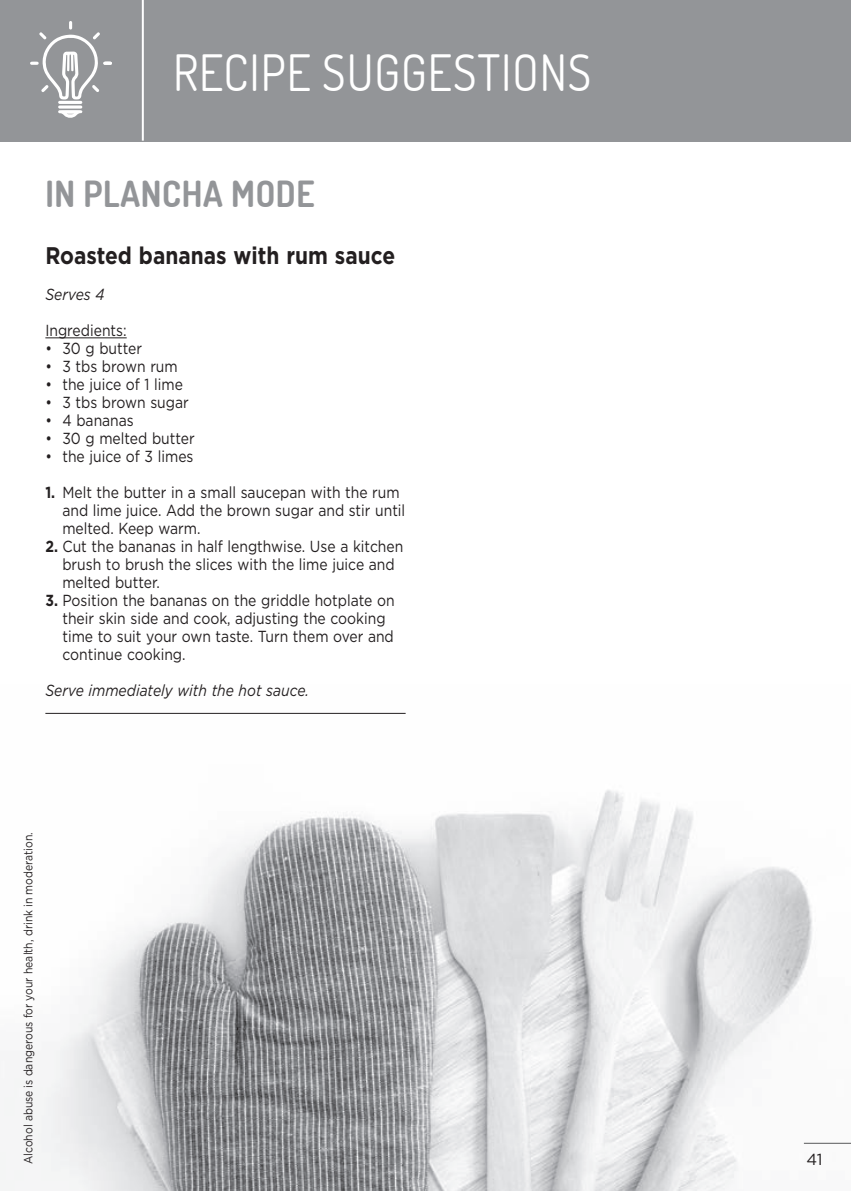
<style>
.page{position:relative;width:851px;height:1191px;background:#fff}
.page>*{position:absolute;margin:0;border:0;box-sizing:border-box;transform-origin:0 0}
.t1{font:50px "Dosis";letter-spacing:.02em;color:#fff;scale:.95 1}
.t2{font:700 36px "Dosis";color:#939598;scale:.95 1}
.t3{font:700 24px "Gotham HTF";color:#231f20;scale:.87 1}
.t4{font:16px/18px "Gotham HTF";color:#231f20;scale:.87 1}
.t5{font:italic 16px "Gotham HTF";color:#231f20;scale:.87 1}
.t6{font:16px "Gotham HTF";color:#231f20}
.t7{font:12px "Gotham HTF";color:#231f20;scale:.87 1}
.s1{font-weight:700}
</style>
<div class="page">
<img style="left:0;top:712px;width:850px;height:479px">
<hr style="left:803px;top:1142px;width:47px;height:1px;background:#57585a">
<div style="left:0;top:0;width:850px;height:142px;background:#939598"></div>
<svg style="left:30px;top:21px;width:82px;height:97px"></svg>
<hr style="left:142px;top:0;width:2px;height:141px;background:#fff">
<hr style="left:45px;top:337px;width:82px;height:1px;background:#231f20">
<hr style="left:45px;top:713px;width:360px;height:1px;background:#231f20">
<h1 class="t1" style="left:173px;top:40px;width:22px">RECI</h1>
<h1 class="t1" style="left:261px;top:40px;width:197px">PE SUGGESTI</h1>
<h1 class="t1" style="left:512px;top:40px;width:81px">ONS</h1>
<h2 class="t2" style="left:45px;top:171px;width:62px">IN PLANCHA</h2>
<h2 class="t2" style="left:231px;top:171px;width:23px">MODE</h2>
<h3 class="t3" style="left:45px;top:241px;width:403px">Roasted bananas with rum sauce</h3>
<p class="t5" style="left:45px;top:285px;width:69px">Serves 4</p>
<p class="t4" style="left:45px;top:321px;width:95px">I ngredients:</p>
<p class="t4" style="left:45px;top:339px;width:113px">• 30 g butter</p>
<p class="t4" style="left:45px;top:357px;width:154px">• 3 tbs brown rum</p>
<p class="t4" style="left:45px;top:375px;width:160px">• the juice of 1 lime</p>
<p class="t4" style="left:45px;top:393px;width:166px">• 3 tbs brown sugar</p>
<p class="t4" style="left:45px;top:411px;width:103px">• 4 bananas</p>
<p class="t4" style="left:45px;top:429px;width:173px">• 30 g melted butter</p>
<p class="t4" style="left:45px;top:447px;width:172px">• the juice of 3 limes</p>
<p class="t4" style="left:62px;top:483px;width:395px;text-indent:-17px"><span class="s1">1.</span> Melt the butter in a small saucepan with the rum and lime juice. Add the brown sugar and stir until melted. Keep warm.</p>
<p class="t4" style="left:62px;top:537px;width:393px;text-indent:-17px"><span class="s1">2.</span> Cut the bananas in half lengthwise. Use a kitchen brush to brush the slices with the lime juice and melted butter.</p>
<p class="t4" style="left:62px;top:591px;width:383px;text-indent:-17px"><span class="s1">3.</span> Position the bananas on the griddle hotplate on their skin side and cook, adjusting the cooking time to suit your own taste. Turn them over and continue cooking.</p>
<p class="t5" style="left:45px;top:681px;width:304px">Serve immediately with the hot sauce.</p>
<p class="t7" style="left:22px;top:1164px;width:383px;rotate:-90deg">Alcohol abuse is dangerous for your health, drink in moderation.</p>
<p class="t6" style="left:806px;top:1150px;width:18px">41</p>
</div>
